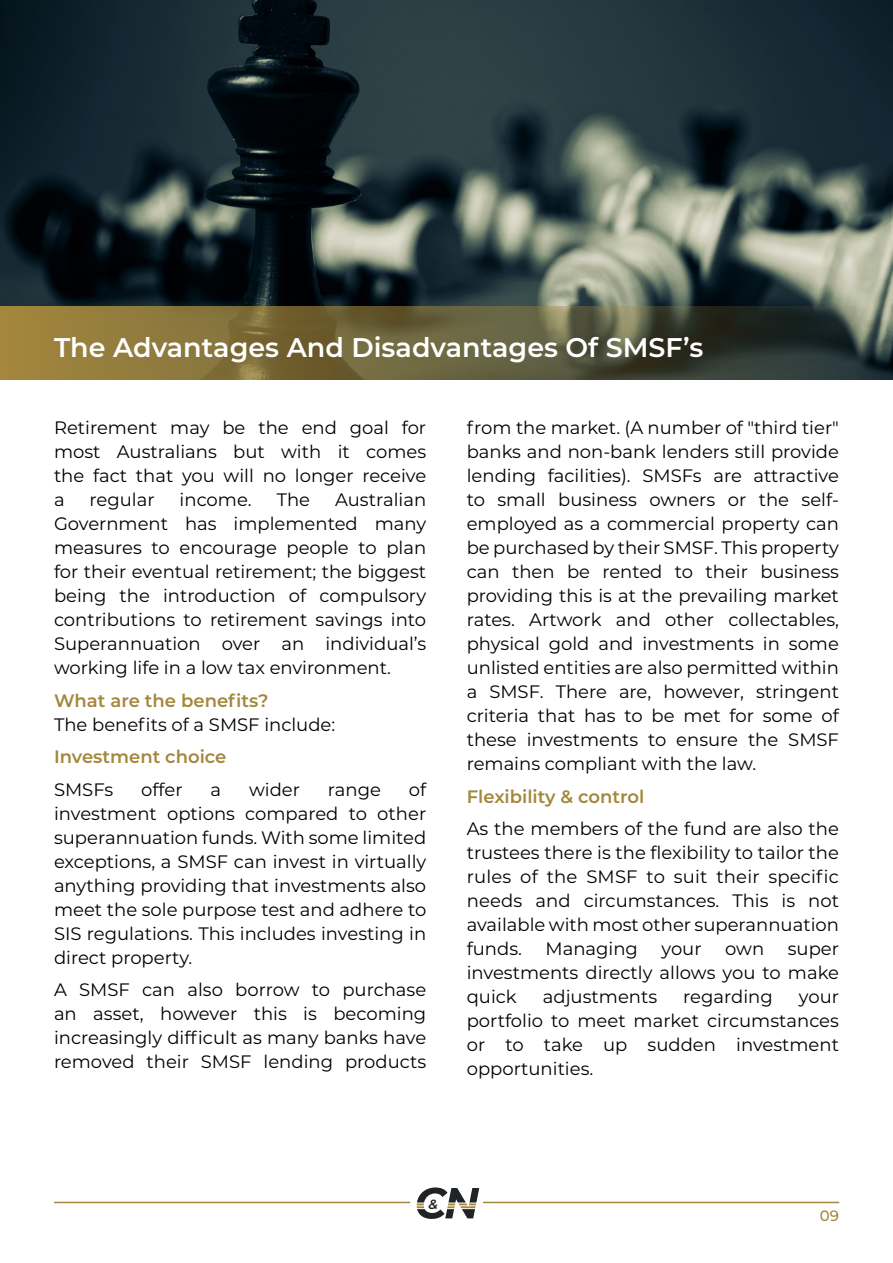
<style>
.page{position:relative;width:893px;height:1263px;background:#fff}
.page>*{position:absolute;margin:0;border:0;box-sizing:border-box;transform-origin:0 0}
.t1{font:600 27px "Montserrat";color:#fff}
.t2{font:18px/24px "Montserrat";color:#000;text-align:justify}
.t3{font:600 18px "Montserrat";color:#a4873d}
.t4{font:500 15px "Montserrat";color:#a4873d}
.t5{font:italic 600 13.35px "Montserrat";color:#202426}
</style>
<div class="page">
<hr style="left:54px;top:1202px;width:356px;height:1px;background:#a4873d">
<hr style="left:483px;top:1202px;width:356px;height:1px;background:#a4873d">
<svg style="left:417px;top:1187px;width:62px;height:32px"></svg>
<img style="left:0;top:0;width:893px;height:306px">
<svg style="left:0;top:306px;width:893px;height:73px;background:#645d39"></svg>
<h1 class="t1" style="left:54px;top:329px;width:651px">The Advantages And Disadvantages Of SMSF’s</h1>
<p class="t2" style="left:54px;top:415px;width:374px">Retirement may be the end goal for most Australians but with it comes the fact that you will no longer receive a</p>
<p class="t2" style="left:54px;top:487px;width:374px;text-indent:281px">Australian Government has implemented many measures to encourage people to plan for their eventual retirement; the biggest being the introduction of compulsory contributions to retirement savings into Superannuation over an individual’s working life in a low tax environment.</p>
<p class="t3" style="left:54px;top:688px;width:216px">What are the benefits?</p>
<p class="t2" style="left:54px;top:712px;width:283px">The benefits of a SMSF include:</p>
<p class="t3" style="left:54px;top:744px;width:174px">Investment choice</p>
<p class="t2" style="left:54px;top:777px;width:61px">SMSFs</p>
<p class="t2" style="left:141px;top:777px;width:43px">offer</p>
<p class="t2" style="left:211px;top:777px;width:12px">a</p>
<p class="t2" style="left:249px;top:777px;width:52px">wider</p>
<p class="t2" style="left:328px;top:777px;width:55px">range</p>
<p class="t2" style="left:90px;top:487px;width:66px">regular</p>
<p class="t2" style="left:180px;top:487px;width:74px">income.</p>
<p class="t2" style="left:277px;top:487px;width:35px">The</p>
<p class="t2" style="left:54px;top:777px;width:374px;text-indent:355px">of investment options compared to other superannuation funds. With some limited exceptions, a SMSF can invest in virtually anything providing that investments also meet the sole purpose test and adhere to SIS regulations. This includes investing in direct property.</p>
<p class="t2" style="left:54px;top:977px;width:374px">A SMSF can also borrow to purchase an asset, however this is becoming increasingly difficult as many banks have removed their SMSF lending products</p>
<p class="t2" style="left:467px;top:415px;width:374px">from the market. (A number of "third tier" banks and non-bank lenders still provide lending facilities). SMSFs are attractive to small business owners or the self&shy;employed as a commercial property can be purchased by their SMSF. This property can then be rented to their business providing this is at the prevailing market rates. Artwork and other collectables, physical gold and investments in some unlisted entities are also permitted within a SMSF. There are, however, stringent criteria that has to be met for some of these investments to ensure the SMSF remains compliant with the law.</p>
<p class="t3" style="left:467px;top:784px;width:179px">Flexibility &amp; control</p>
<p class="t2" style="left:467px;top:816px;width:374px">As the members of the fund are also the trustees there is the flexibility to tailor the rules of the SMSF to suit their specific needs and circumstances. This is not available with most other superannuation funds.</p>
<p class="t2" style="left:546px;top:936px;width:94px">Managing</p>
<p class="t2" style="left:661px;top:936px;width:42px">your</p>
<p class="t2" style="left:725px;top:936px;width:41px">own</p>
<p class="t2" style="left:467px;top:936px;width:374px;text-indent:321px">super investments directly allows you to make quick</p>
<p class="t2" style="left:543px;top:984px;width:116px">adjustments</p>
<p class="t2" style="left:683px;top:984px;width:91px">regarding</p>
<p class="t2" style="left:467px;top:984px;width:374px;text-indent:332px">your portfolio to meet market circumstances or to take up sudden investment opportunities.</p>
<p class="t5" style="left:428px;top:1195px;width:11px">&amp;</p>
<p class="t4" style="left:820px;top:1205px;width:21px">09</p>
</div>
